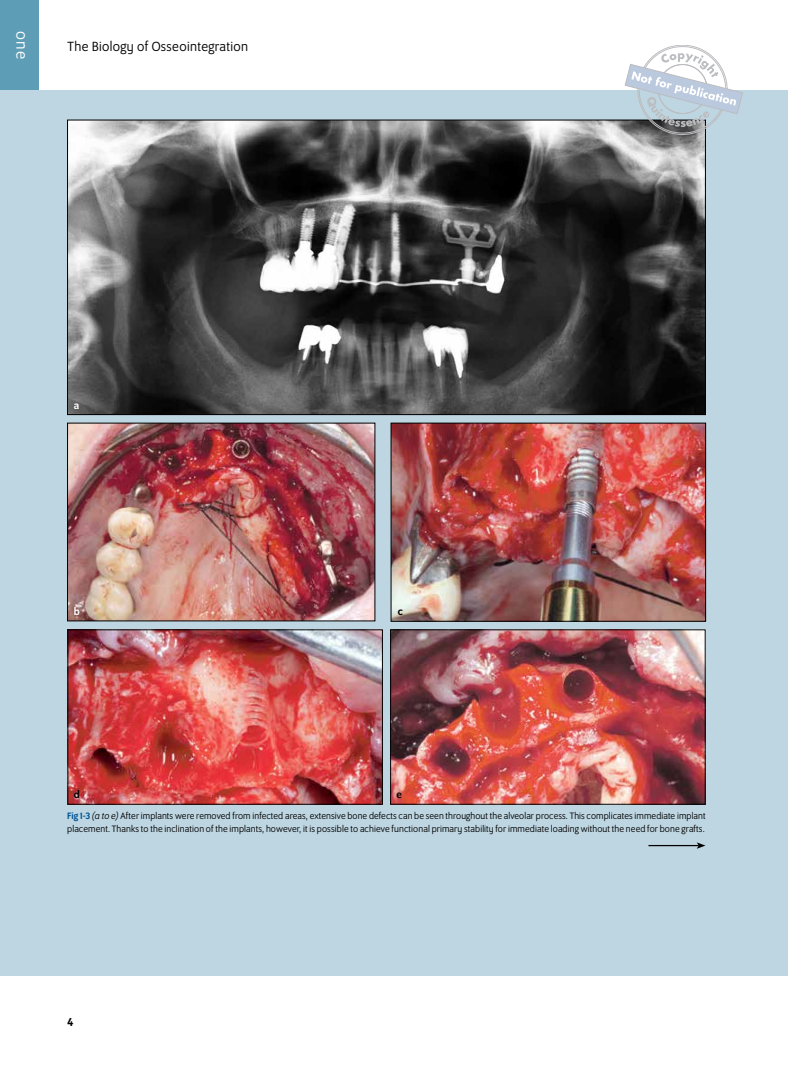
<style>
.page{position:relative;width:788px;height:1074px;background:#fff}
.page>*{position:absolute;margin:0;border:0;box-sizing:border-box;transform-origin:0 0}
.t1{font:17.5px "Program OT";color:#fff}
.t2{font:14.38px "Program OT";letter-spacing:.025em;color:#000}
.t3{font:500 12.5px "Program OT";color:#000}
.t4{font:500 11.25px "Program OT";color:#000}
.t5{font:500 11.25px "Program OT";color:#fff}
.t6{font:10px/12.5px "Program OT";letter-spacing:.01em;color:#000}
.s1{font-weight:500;color:#005495}
.s2{font-style:italic}
</style>
<div class="page">
<div style="left:0;top:0;width:39px;height:90px;background:#5e9db6"></div>
<div style="left:0;top:90px;width:788px;height:885px;background:#bed6e2"></div>
<img style="left:69px;top:122px;width:634px;height:291px">
<img style="left:392px;top:425px;width:312px;height:194px">
<div style="left:390px;top:423px;width:316px;height:198px;border:1px solid #000"></div>
<img style="left:70px;top:631px;width:310px;height:171px">
<img style="left:392px;top:631px;width:311px;height:171px">
<div style="left:390px;top:629px;width:315px;height:175px;border:1px solid #000"></div>
<img style="left:69px;top:425px;width:304px;height:194px">
<div style="left:67px;top:423px;width:308px;height:198px;border:1px solid #000"></div>
<hr style="left:648px;top:845px;width:50px;height:1px;background:#000">
<svg style="left:696px;top:842px;width:9px;height:7px"></svg>
<svg style="left:624px;top:45px;width:118px;height:90px"></svg>
<h1 class="t1" style="left:32px;top:31px;width:29px;rotate:90deg">one</h1>
<h2 class="t2" style="left:68px;top:39px;width:182px">The Biology of Osseointegration</h2>
<p class="t5" style="left:74px;top:399px;width:7px">a</p>
<p class="t5" style="left:74px;top:605px;width:7px">b</p>
<p class="t4" style="left:74px;top:788px;width:7px">d</p>
<p class="t4" style="left:398px;top:605px;width:7px">c</p>
<p class="t4" style="left:396px;top:788px;width:7px">e</p>
<p class="t6" style="left:67px;top:810px;width:640px"><span class="s1">Fig 1-3</span> <span class="s2">(a to e)</span> After implants were removed from infected areas, extensive bone defects can be seen throughout the alveolar process. This complicates immediate implant placement. Thanks to the inclination of the implants, however, it is possible to achieve functional primary stability for immediate loading without the need for bone grafts.</p>
<p class="t3" style="left:68px;top:1014px;width:7px">4</p>
</div>
